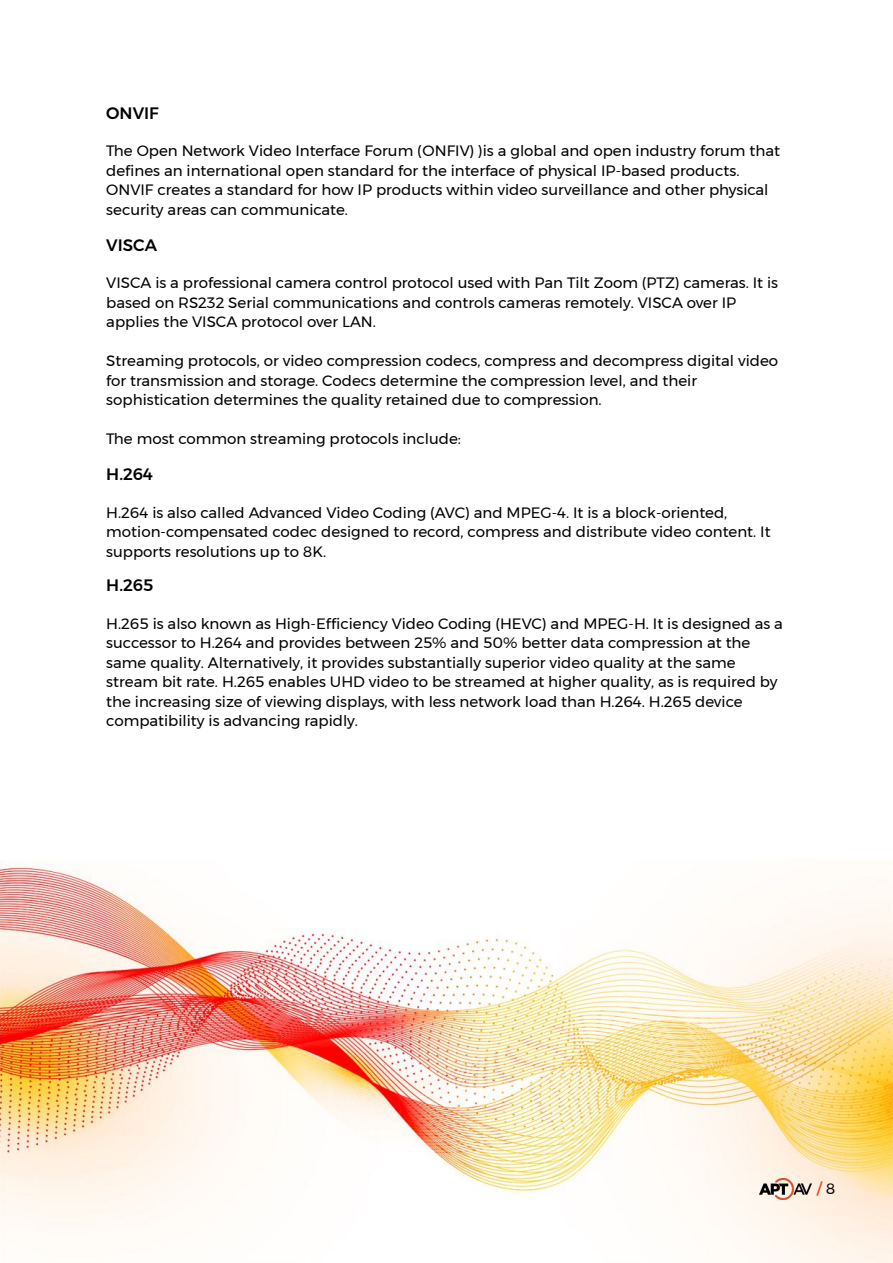
<style>
.page{position:relative;width:893px;height:1263px;background:#fff}
.page>*{position:absolute;margin:0;border:0;box-sizing:border-box;transform-origin:0 0}
.t1{font:500 16.5px "Montserrat";color:#000}
.t2{font:15px/19.5px "Montserrat";color:#000}
.t3{font:500 15px "Montserrat";color:#de5026}
.s1{font-weight:400;color:#000}
</style>
<div class="page">
<img style="left:0;top:861px;width:893px;height:402px">
<img style="left:759px;top:1178px;width:52px;height:22px">
<p class="t1" style="left:106px;top:103px;width:54px">ONVIF</p>
<p class="t2" style="left:106px;top:141px;width:675px">The Open Network Video Interface Forum (ONFIV) )is a global and open industry forum that defines an international open standard for the interface of physical IP-based products.<br>ONVIF creates a standard for how IP products within video surveillance and other physical security areas can communicate.</p>
<p class="t1" style="left:106px;top:235px;width:52px">VISCA</p>
<p class="t2" style="left:106px;top:273px;width:673px">VISCA is a professional camera control protocol used with Pan Tilt Zoom (PTZ) cameras. It is based on RS232 Serial communications and controls cameras remotely. VISCA over IP applies the VISCA protocol over LAN.</p>
<p class="t2" style="left:106px;top:351px;width:673px">Streaming protocols, or video compression codecs, compress and decompress digital video for transmission and storage. Codecs determine the compression level, and their sophistication determines the quality retained due to compression.</p>
<p class="t2" style="left:106px;top:429px;width:356px">The most common streaming protocols include:</p>
<p class="t1" style="left:106px;top:464px;width:48px">H.264</p>
<p class="t2" style="left:106px;top:502px;width:666px">H.264 is also called Advanced Video Coding (AVC) and MPEG-4. It is a block-oriented, motion-compensated codec designed to record, compress and distribute video content. It supports resolutions up to 8K.</p>
<p class="t1" style="left:106px;top:575px;width:49px">H.265</p>
<p class="t2" style="left:106px;top:613px;width:678px">H.265 is also known as High-Efficiency Video Coding (HEVC) and MPEG-H. It is designed as a successor to H.264 and provides between 25% and 50% better data compression at the same quality. Alternatively, it provides substantially superior video quality at the same stream bit rate. H.265 enables UHD video to be streamed at higher quality, as is required by the increasing size of viewing displays, with less network load than H.264. H.265 device compatibility is advancing rapidly.</p>
<p class="t3" style="left:817px;top:1179px;width:20px">/ <span class="s1">8</span></p>
</div>
